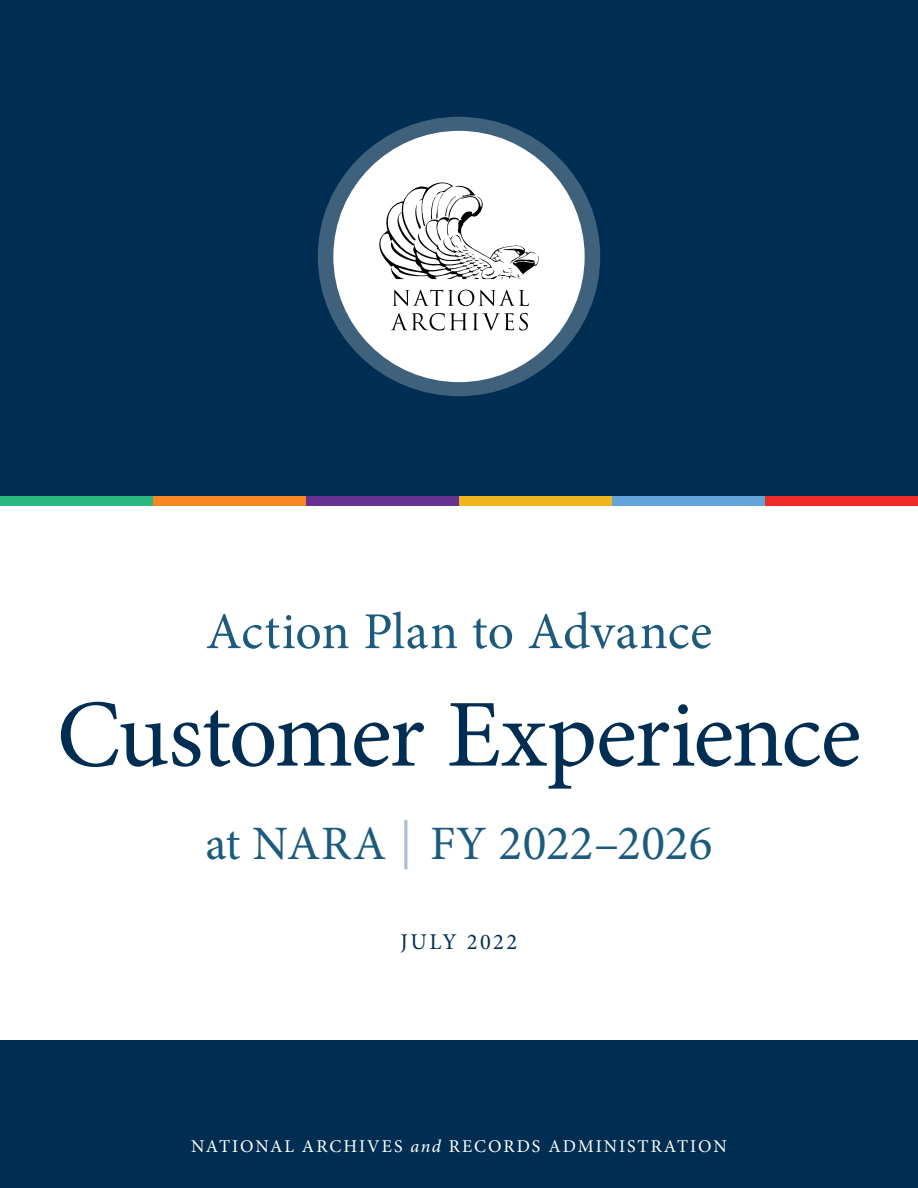
<style>
.page{position:relative;width:918px;height:1188px;background:#fff}
.page>*{position:absolute;margin:0;border:0;box-sizing:border-box;transform-origin:0 0}
.t1{font:96px "Minion Pro";letter-spacing:-.025em;color:#002e52}
.t2{font:51.75px "Minion Pro";letter-spacing:.005em;color:#1c5a7e}
.t3{font:49.5px "Minion Pro";color:#1c5a7e}
.t4{font:22.5px "Minion Pro";letter-spacing:.11em;color:#002e52}
.t5{font:18px "Minion Pro";letter-spacing:.11em;color:#fff}
.s1{font-size:48px}
.s2{color:#adbfd3}
.s3{font-style:italic}
</style>
<div class="page">
<div style="left:0;top:0;width:918px;height:500px;background:#002e52"></div>
<div style="left:318px;top:117px;width:282px;height:279px;background:#3f617c;border-radius:50%"></div>
<div style="left:333px;top:131px;width:252px;height:251px;background:#fff;border-radius:50%"></div>
<svg style="left:393px;top:290px;width:136px;height:16px"></svg>
<svg style="left:391px;top:313px;width:76px;height:17px"></svg>
<svg style="left:473px;top:313px;width:55px;height:17px"></svg>
<svg style="left:379px;top:183px;width:160px;height:96px"></svg>
<div style="left:0;top:496px;width:153px;height:10px;background:#2bb782"></div>
<div style="left:153px;top:496px;width:153px;height:10px;background:#f68824"></div>
<div style="left:306px;top:496px;width:153px;height:10px;background:#663292"></div>
<div style="left:459px;top:496px;width:153px;height:10px;background:#efb51d"></div>
<div style="left:612px;top:496px;width:153px;height:10px;background:#65a4d8"></div>
<div style="left:765px;top:496px;width:153px;height:10px;background:#ed2b28"></div>
<div style="left:0;top:1040px;width:918px;height:148px;background:#002e52"></div>
<p class="t2" style="left:206px;top:597px;width:508px">Action Plan to Advance</p>
<h1 class="t1" style="left:57px;top:671px;width:806px">Customer Experience</h1>
<h1 class="t3" style="left:205px;top:810px;width:509px"><span class="s1">at NARA</span> <span class="s2">|</span> <span class="s1">FY</span> 2022–2026</h1>
<p class="t4" style="left:401px;top:927px;width:118px">JULY 2022</p>
<p class="t5" style="left:191px;top:1135px;width:537px">NATIONAL ARCHIVES <span class="s3">and</span> RECORDS ADMINISTRATION</p>
</div>
